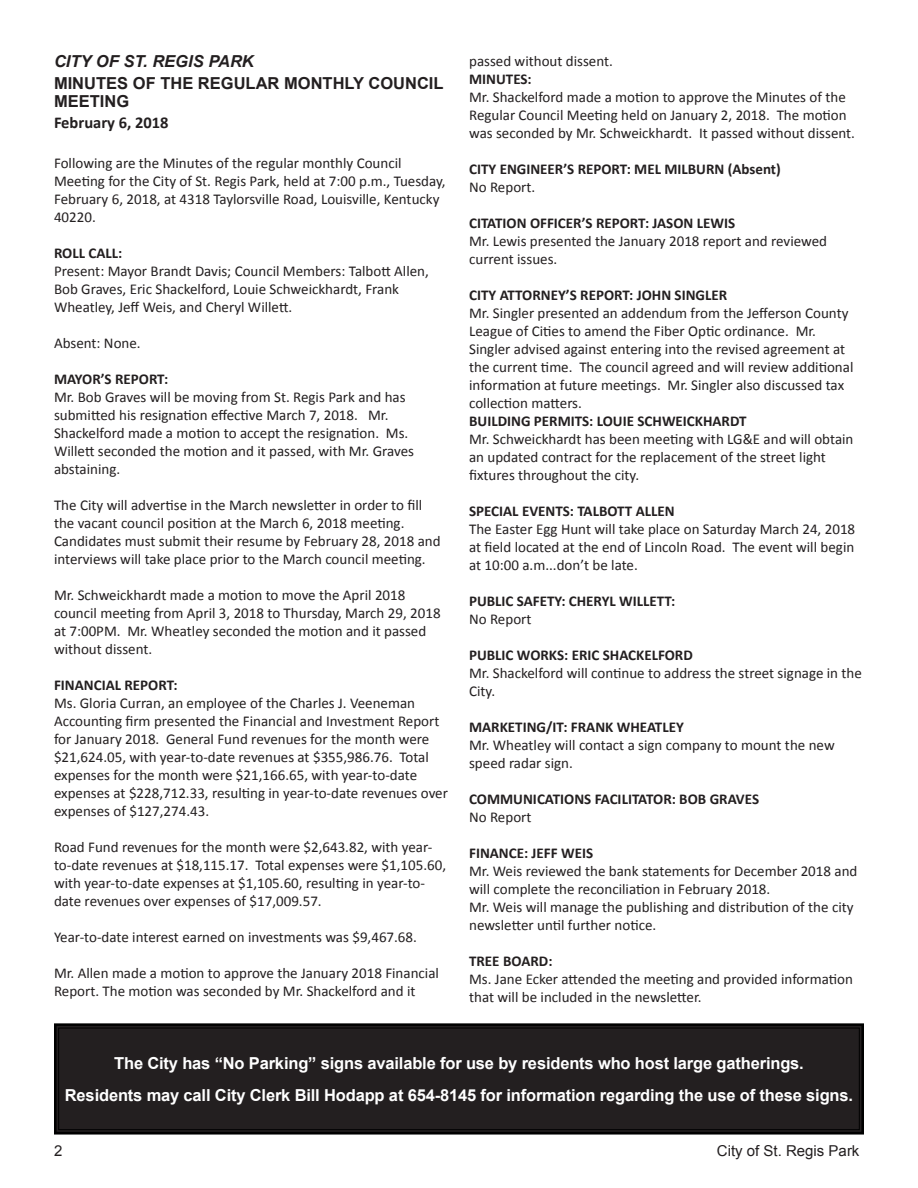
<style>
.page{position:relative;width:918px;height:1188px;background:#fff}
.page>*{position:absolute;margin:0;border:0;box-sizing:border-box;transform-origin:0 0}
.t1{font:700 16.5px/31.5px "Arial";letter-spacing:-.01em;color:#fff;text-align:center}
.t2{font:700 16.5px/18px "Arial";color:#231f20}
.t3{font:italic 700 16.5px "Arial";color:#231f20}
.t4{font:700 16.5px "Calibri";color:#231f20}
.t5{font:15px/18px "Calibri";color:#231f20}
.t6{font:700 15px "Calibri";color:#231f20}
.t7{font:15px "Arial";color:#231f20}
</style>
<div class="page">
<svg style="left:54px;top:1023px;width:810px;height:112px;background:#221e1f"></svg>
<div style="left:58px;top:1028px;width:802px;height:102px;border:1px solid #000"></div>
<p class="t3" style="left:54px;top:50px;width:201px">CITY OF ST. REGIS PARK</p>
<p class="t2" style="left:54px;top:74px;width:391px">MINUTES OF THE REGULAR MONTHLY COUNCIL<br>MEETING</p>
<p class="t4" style="left:54px;top:112px;width:116px">February 6, 2018</p>
<p class="t5" style="left:54px;top:154px;width:393px">Following are the Minutes of the regular monthly Council Meeting for the City of St. Regis Park, held at 7:00 p.m., Tuesday, February 6, 2018, at 4318 Taylorsville Road, Louisville, Kentucky 40220.</p>
<p class="t6" style="left:54px;top:243px;width:70px">ROLL CALL:</p>
<p class="t5" style="left:54px;top:262px;width:376px">Present: Mayor Brandt Davis; Council Members: Talbott Allen,<br>Bob Graves, Eric Shackelford, Louie Schweickhardt, Frank<br>Wheatley, Jeff Weis, and Cheryl Willett.</p>
<p class="t5" style="left:54px;top:334px;width:88px">Absent: None.</p>
<p class="t6" style="left:54px;top:369px;width:116px">MAYOR’S REPORT:</p>
<p class="t5" style="left:54px;top:388px;width:362px">Mr. Bob Graves will be moving from St. Regis Park and has submitted his resignation effective March 7, 2018. Mr.<br>Shackelford made a motion to accept the resignation. Ms.<br>Willett seconded the motion and it passed, with Mr. Graves abstaining.</p>
<p class="t5" style="left:54px;top:496px;width:388px">The City will advertise in the March newsletter in order to fill the vacant council position at the March 6, 2018 meeting.<br>Candidates must submit their resume by February 28, 2018 and interviews will take place prior to the March council meeting.</p>
<p class="t5" style="left:54px;top:586px;width:388px">Mr. Schweickhardt made a motion to move the April 2018 council meeting from April 3, 2018 to Thursday, March 29, 2018 at 7:00PM. Mr. Wheatley seconded the motion and it passed without dissent.</p>
<p class="t6" style="left:54px;top:675px;width:125px">FINANCIAL REPORT:</p>
<p class="t5" style="left:54px;top:694px;width:396px">Ms. Gloria Curran, an employee of the Charles J. Veeneman Accounting firm presented the Financial and Investment Report for January 2018. General Fund revenues for the month were $21,624.05, with year-to-date revenues at $355,986.76. Total expenses for the month were $21,166.65, with year-to-date expenses at $228,712.33, resulting in year-to-date revenues over expenses of $127,274.43.</p>
<p class="t5" style="left:54px;top:838px;width:394px">Road Fund revenues for the month were $2,643.82, with year&shy;to-date revenues at $18,115.17. Total expenses were $1,105.60, with year-to-date expenses at $1,105.60, resulting in year-to&shy;date revenues over expenses of $17,009.57.</p>
<p class="t5" style="left:54px;top:928px;width:364px">Year-to-date interest earned on investments was $9,467.68.</p>
<p class="t5" style="left:54px;top:964px;width:387px">Mr. Allen made a motion to approve the January 2018 Financial<br>Report. The motion was seconded by Mr. Shackelford and it</p>
<p class="t5" style="left:469px;top:52px;width:145px">passed without dissent.</p>
<p class="t6" style="left:469px;top:70px;width:64px">MINUTES:</p>
<p class="t5" style="left:469px;top:88px;width:387px">Mr. Shackelford made a motion to approve the Minutes of the<br>Regular Council Meeting held on January 2, 2018. The motion was seconded by Mr. Schweickhardt. It passed without dissent.</p>
<p class="t6" style="left:469px;top:160px;width:313px">CITY ENGINEER’S REPORT: MEL MILBURN (Absent)</p>
<p class="t5" style="left:469px;top:178px;width:68px">No Report.</p>
<p class="t6" style="left:469px;top:214px;width:268px">CITATION OFFICER’S REPORT: JASON LEWIS</p>
<p class="t5" style="left:469px;top:232px;width:360px">Mr. Lewis presented the January 2018 report and reviewed current issues.</p>
<p class="t6" style="left:469px;top:286px;width:260px">CITY ATTORNEY’S REPORT: JOHN SINGLER</p>
<p class="t5" style="left:469px;top:304px;width:386px">Mr. Singler presented an addendum from the Jefferson County League of Cities to amend the Fiber Optic ordinance. Mr.<br>Singler advised against entering into the revised agreement at the current time. The council agreed and will review additional information at future meetings. Mr. Singler also discussed tax collection matters.</p>
<p class="t6" style="left:469px;top:412px;width:279px">BUILDING PERMITS: LOUIE SCHWEICKHARDT</p>
<p class="t5" style="left:469px;top:430px;width:386px">Mr. Schweickhardt has been meeting with LG&amp;E and will obtain an updated contract for the replacement of the street light fixtures throughout the city.</p>
<p class="t6" style="left:469px;top:502px;width:207px">SPECIAL EVENTS: TALBOTT ALLEN</p>
<p class="t5" style="left:469px;top:520px;width:388px;text-align:justify">The Easter Egg Hunt will take place on Saturday March 24, 2018 at field located at the end of Lincoln Road. The event will begin at 10:00 a.m...don’t be late.</p>
<p class="t6" style="left:469px;top:592px;width:208px">PUBLIC SAFETY: CHERYL WILLETT:</p>
<p class="t5" style="left:469px;top:610px;width:64px">No Report</p>
<p class="t6" style="left:469px;top:646px;width:225px">PUBLIC WORKS: ERIC SHACKELFORD</p>
<p class="t5" style="left:469px;top:664px;width:394px">Mr. Shackelford will continue to address the street signage in the<br>City.</p>
<p class="t6" style="left:469px;top:718px;width:216px">MARKETING/IT: FRANK WHEATLEY</p>
<p class="t5" style="left:469px;top:736px;width:367px">Mr. Wheatley will contact a sign company to mount the new speed radar sign.</p>
<p class="t6" style="left:469px;top:790px;width:291px">COMMUNICATIONS FACILITATOR: BOB GRAVES</p>
<p class="t5" style="left:469px;top:808px;width:64px">No Report</p>
<p class="t6" style="left:469px;top:844px;width:125px">FINANCE: JEFF WEIS</p>
<p class="t5" style="left:469px;top:862px;width:390px">Mr. Weis reviewed the bank statements for December 2018 and will complete the reconciliation in February 2018.<br>Mr. Weis will manage the publishing and distribution of the city newsletter until further notice.</p>
<p class="t6" style="left:469px;top:952px;width:85px">TREE BOARD:</p>
<p class="t5" style="left:469px;top:970px;width:385px">Ms. Jane Ecker attended the meeting and provided information that will be included in the newsletter.</p>
<p class="t1" style="left:65px;top:1048px;width:790px">The City has “No Parking” signs available for use by residents who host large gatherings.<br>Residents may call City Clerk Bill Hodapp at 654-8145 for information regarding the use of these signs.</p>
<p class="t7" style="left:54px;top:1141px;width:10px">2</p>
<p class="t7" style="left:717px;top:1141px;width:144px">City of St. Regis Park</p>
</div>
